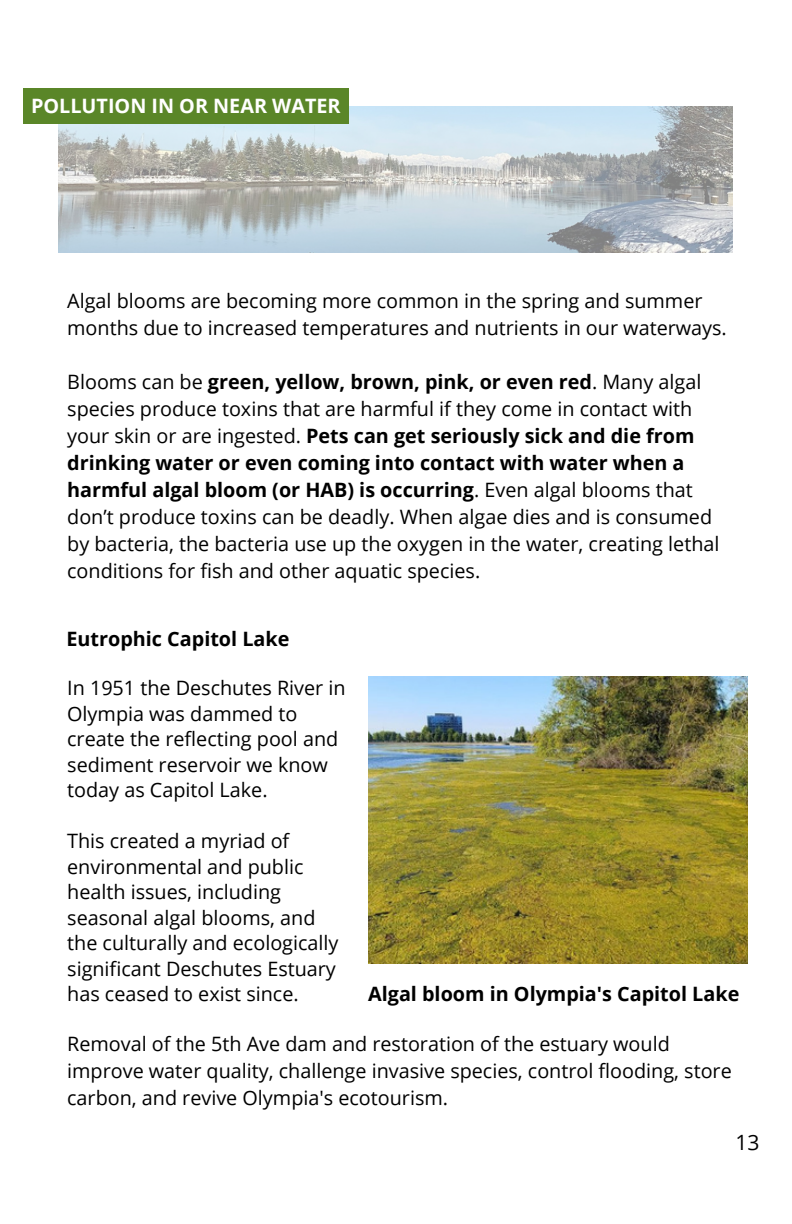
<style>
.page{position:relative;width:792px;height:1224px;background:#fff}
.page>*{position:absolute;margin:0;border:0;box-sizing:border-box;transform-origin:0 0}
.t1{font:21px "Open Sans";color:#000}
.t2{font:19.8px/27px "Open Sans";color:#000}
.t3{font:700 19.8px "Open Sans";color:#000}
.t4{font:700 19.8px "Open Sans";color:#fff}
.s1{font-weight:700}
</style>
<div class="page">
<img style="left:59px;top:107px;width:674px;height:145px">
<div style="left:23px;top:88px;width:325px;height:36px;background:#5a8628"></div>
<img style="left:368px;top:677px;width:380px;height:286px">
<p class="t4" style="left:31px;top:92px;width:311px">POLLUTION IN OR NEAR WATER</p>
<p class="t2" style="left:67px;top:287px;width:661px">Algal blooms are becoming more common in the spring and summer months due to increased temperatures and nutrients in our waterways.</p>
<p class="t2" style="left:67px;top:368px;width:654px">Blooms can be <span class="s1">green, yellow, brown, pink, or even red</span>. Many algal species produce toxins that are harmful if they come in contact with your skin or are ingested. <span class="s1">Pets can get seriously sick and die from drinking water or even coming into contact with water when a harmful algal bloom (or HAB) is occurring</span>. Even algal blooms that don’t produce toxins can be deadly. When algae dies and is consumed by bacteria, the bacteria use up the oxygen in the water, creating lethal conditions for fish and other aquatic species.</p>
<p class="t3" style="left:67px;top:625px;width:224px">Eutrophic Capitol Lake</p>
<p class="t2" style="left:67px;top:675px;width:280px;line-height:25.6px">In 1951 the Deschutes River in<br>Olympia was dammed to create the reflecting pool and sediment reservoir we know today as Capitol Lake.</p>
<p class="t2" style="left:67px;top:828px;width:273px;line-height:25.6px">This created a myriad of environmental and public health issues, including seasonal algal blooms, and the culturally and ecologically significant Deschutes Estuary has ceased to exist since.</p>
<p class="t2" style="left:67px;top:1030px;width:666px">Removal of the 5th Ave dam and restoration of the estuary would improve water quality, challenge invasive species, control flooding, store carbon, and revive Olympia's ecotourism.</p>
<p class="t3" style="left:368px;top:980px;width:373px">Algal bloom in Olympia's Capitol Lake</p>
<p class="t1" style="left:736px;top:1128px;width:26px">13</p>
</div>
